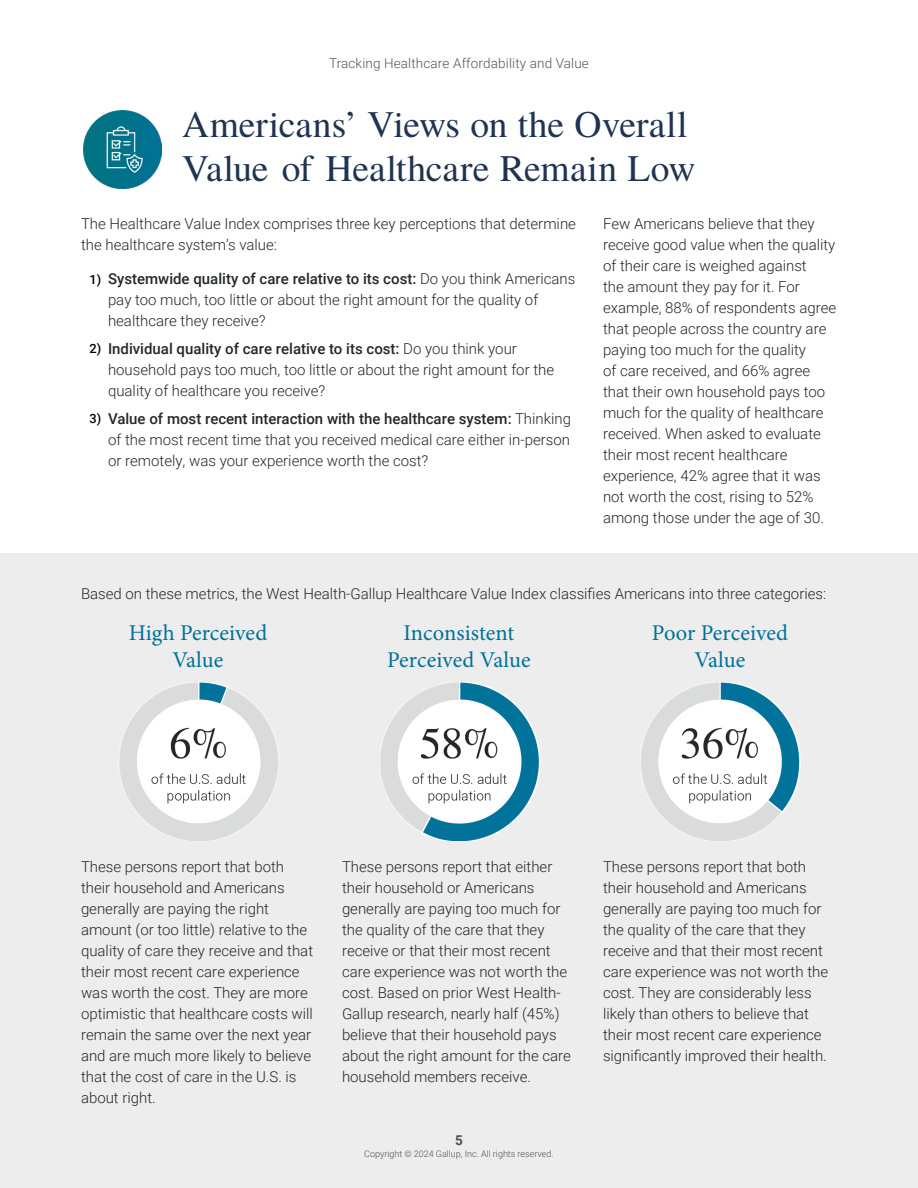
<style>
.page{position:relative;width:918px;height:1188px;background:#fff}
.page>*{position:absolute;margin:0;border:0;box-sizing:border-box;transform-origin:0 0}
.section_header_rev{font:37.5px/43.5px "Te X Gyre Termes";color:#203451}
.pullquote_serif_cent{font:22.5px/27px "Minion Pro";color:#007198;text-align:center}
.body{font:300 15px/21px "Roboto";color:#23282a}
.body_span{font:300 15px/21px "Roboto";color:#23282a}
.t1{font:300 13.5px "Roboto";letter-spacing:.01em;color:#52575a}
.t2{font:700 13.5px "Roboto";color:#52575a}
.t3{font:300 9px "Roboto";color:#52575a}
.s1{font-weight:500;font-size:12.75px;color:#000}
.s2{font-weight:500}
</style>
<div class="page">
<div style="left:0;top:554px;width:918px;height:634px;background:#ededee"></div>
<img style="left:83px;top:110px;width:78px;height:78px">
<img style="left:120px;top:682px;width:158px;height:158px">
<img style="left:380px;top:682px;width:160px;height:158px">
<img style="left:641px;top:682px;width:160px;height:158px">
<p class="t1" style="left:329px;top:54px;width:261px">Tracking Healthcare Affordability and Value</p>
<h2 class="section_header_rev" style="left:182px;top:101px;width:515px">Americans’ Views on the Overall<br>Value of Healthcare Remain Low</h2>
<p class="body_span" style="left:81px;top:212px;width:497px">The Healthcare Value Index comprises three key perceptions that determine the healthcare system’s value:</p>
<p class="body" style="left:108px;top:268px;width:469px;text-indent:-18px"><span class="s1">1)</span> <span class="s2">Systemwide quality of care relative to its cost:</span> Do you think Americans pay too much, too little or about the right amount for the quality of healthcare they receive?</p>
<p class="body" style="left:108px;top:338px;width:448px;text-indent:-18px"><span class="s1">2)</span> <span class="s2">Individual quality of care relative to its cost:</span> Do you think your household pays too much, too little or about the right amount for the quality of healthcare you receive?</p>
<p class="body" style="left:108px;top:407px;width:465px;text-align:justify;text-indent:-18px"><span class="s1">3)</span> <span class="s2">Value of most recent interaction with the healthcare system:</span> Thinking of the most recent time that you received medical care either in-person or remotely, was your experience worth the cost?</p>
<p class="body" style="left:603px;top:212px;width:235px">Few Americans believe that they receive good value when the quality of their care is weighed against<br>the amount they pay for it. For example, 88% of respondents agree that people across the country are paying too much for the quality<br>of care received, and 66% agree that their own household pays too much for the quality of healthcare received. When asked to evaluate their most recent healthcare experience, 42% agree that it was not worth the cost, rising to 52% among those under the age of 30.</p>
<p class="body_span" style="left:81px;top:583px;width:747px">Based on these metrics, the West Health-Gallup Healthcare Value Index classifies Americans into three categories:</p>
<p class="pullquote_serif_cent" style="left:129px;top:619px;width:140px">High Perceived<br>Value</p>
<p class="pullquote_serif_cent" style="left:652px;top:619px;width:138px">Poor Perceived<br>Value</p>
<p class="pullquote_serif_cent" style="left:387px;top:619px;width:145px">Inconsistent<br>Perceived Value</p>
<p class="body" style="left:81px;top:855px;width:234px">These persons report that both their household and Americans generally are paying the right amount (or too little) relative to the quality of care they receive and that their most recent care experience was worth the cost. They are more optimistic that healthcare costs will remain the same over the next year and are much more likely to believe that the cost of care in the U.S. is about right.</p>
<p class="body" style="left:342px;top:855px;width:231px">These persons report that either their household or Americans generally are paying too much for the quality of the care that they receive or that their most recent care experience was not worth the cost. Based on prior West Health-<br>Gallup research, nearly half (45%) believe that their household pays about the right amount for the care household members receive.</p>
<p class="t2" style="left:455px;top:1131px;width:9px">5</p>
<p class="t3" style="left:364px;top:1147px;width:191px">Copyright © 2024 Gallup, Inc. All rights reserved.</p>
<p class="body" style="left:603px;top:855px;width:227px">These persons report that both their household and Americans generally are paying too much for the quality of the care that they receive and that their most recent care experience was not worth the cost. They are considerably less likely than others to believe that their most recent care experience significantly improved their health.</p>
</div>
